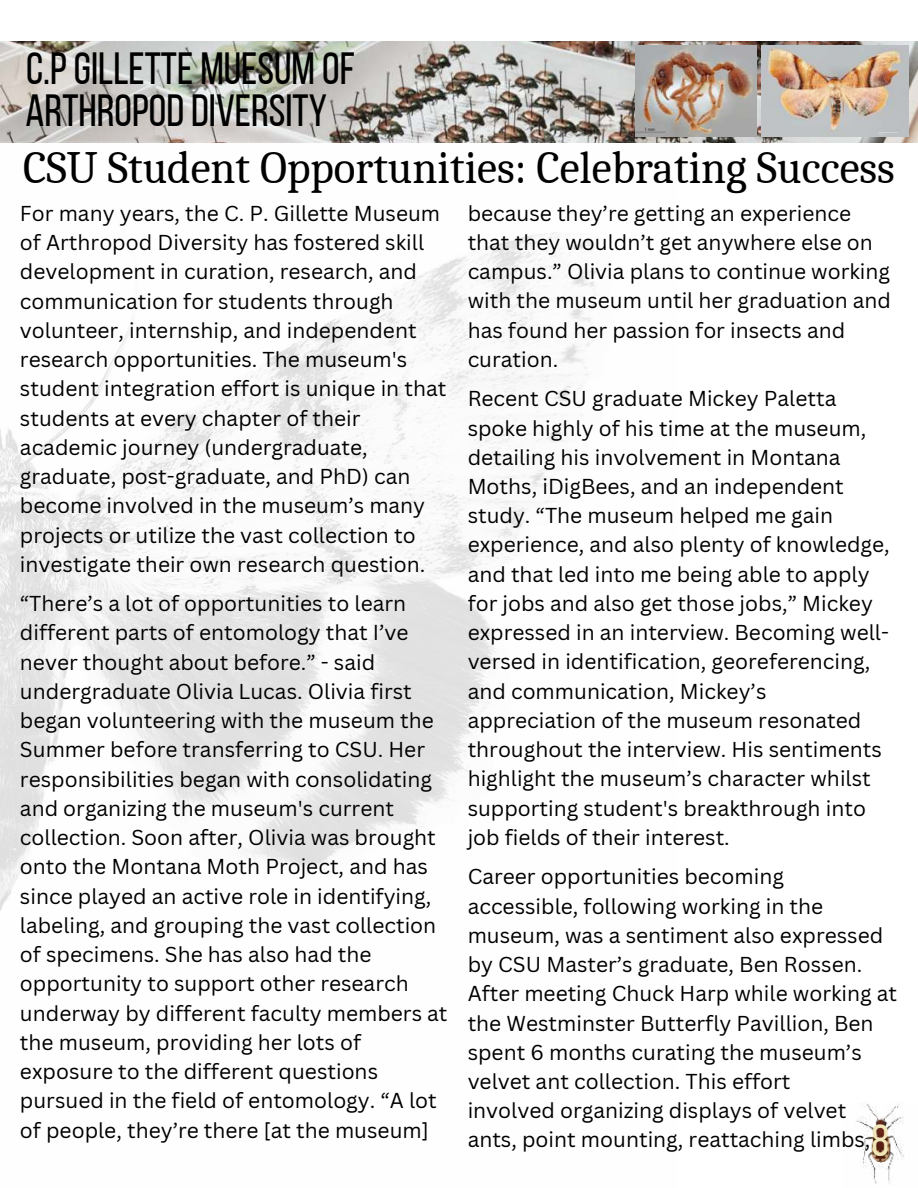
<style>
.page{position:relative;width:918px;height:1188px;background:#fff}
.page>*{position:absolute;margin:0;border:0;box-sizing:border-box;transform-origin:0 0}
.t1{font:45px "Caladea";color:#000}
.t2{font:45px/42.5px "Bebas Neue";color:#000}
.t3{font:45px "Bebas Neue";color:#f1e6b8}
.t4{font:21px/29.2px "Canva Sans";color:#000}
</style>
<div class="page">
<img style="left:0;top:41px;width:918px;height:101px">
<img style="left:0;top:142px;width:676px;height:769px">
<img style="left:856px;top:1102px;width:48px;height:82px">
<img style="left:636px;top:46px;width:120px;height:91px">
<img style="left:762px;top:46px;width:146px;height:91px">
<h1 class="t2" style="left:26px;top:47px;width:331px">C.P GILLETTE MUESUM OF<br>ARTHROPOD DIVERSITY</h1>
<h1 class="t1" style="left:23px;top:141px;width:873px">CSU Student Opportunities: Celebrating Success</h1>
<p class="t4" style="left:20px;top:199px;width:428px">For many years, the C. P. Gillette Museum of Arthropod Diversity has fostered skill development in curation, research, and communication for students through volunteer, internship, and independent research opportunities. The museum's student integration effort is unique in that students at every chapter of their academic journey (undergraduate, graduate, post-graduate, and PhD) can become involved in the museum’s many projects or utilize the vast collection to investigate their own research question.</p>
<p class="t4" style="left:20px;top:589px;width:429px">“There’s a lot of opportunities to learn different parts of entomology that I’ve never thought about before.” - said undergraduate Olivia Lucas. Olivia first began volunteering with the museum the Summer before transferring to CSU. Her responsibilities began with consolidating and organizing the museum's current collection. Soon after, Olivia was brought onto the Montana Moth Project, and has since played an active role in identifying, labeling, and grouping the vast collection of specimens. She has also had the opportunity to support other research underway by different faculty members at the museum, providing her lots of exposure to the different questions pursued in the field of entomology. “A lot of people, they’re there [at the museum]</p>
<p class="t4" style="left:468px;top:199px;width:425px">because they’re getting an experience that they wouldn’t get anywhere else on campus.” Olivia plans to continue working with the museum until her graduation and has found her passion for insects and curation.</p>
<p class="t4" style="left:468px;top:384px;width:424px">Recent CSU graduate Mickey Paletta spoke highly of his time at the museum, detailing his involvement in Montana Moths, iDigBees, and an independent study. “The museum helped me gain experience, and also plenty of knowledge, and that led into me being able to apply for jobs and also get those jobs,” Mickey expressed in an interview. Becoming well&shy;versed in identification, georeferencing, and communication, Mickey’s appreciation of the museum resonated throughout the interview. His sentiments highlight the museum’s character whilst supporting student's breakthrough into job fields of their interest.</p>
<p class="t4" style="left:468px;top:862px;width:431px">Career opportunities becoming accessible, following working in the museum, was a sentiment also expressed by CSU Master’s graduate, Ben Rossen.<br>After meeting Chuck Harp while working at the Westminster Butterfly Pavillion, Ben spent 6 months curating the museum’s velvet ant collection. This effort<br>involved organizing displays of velvet ants, point mounting, reattaching limbs,</p>
<p class="t3" style="left:871px;top:1116px;width:19px">8</p>
</div>
